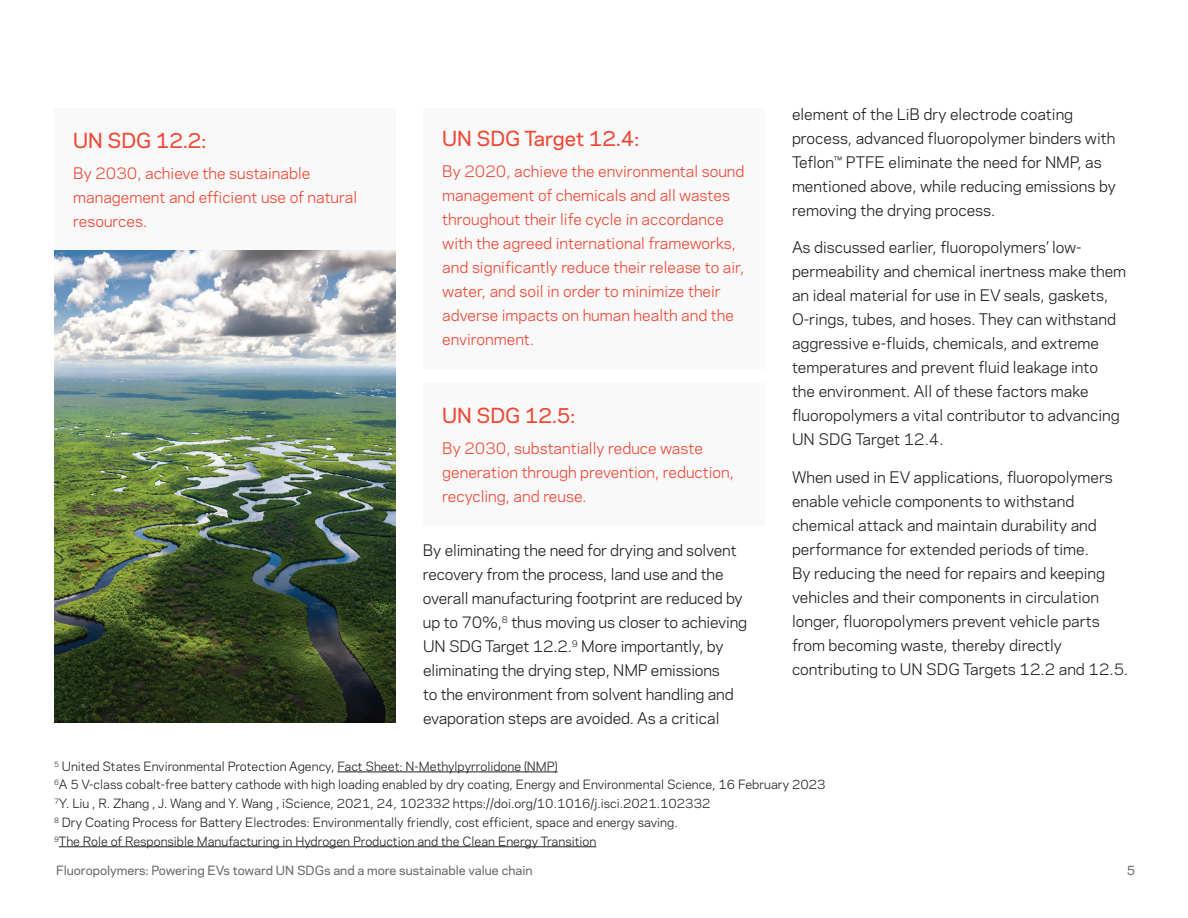
<style>
.page{position:relative;width:1188px;height:918px;background:#fff}
.page>*{position:absolute;margin:0;border:0;box-sizing:border-box;transform-origin:0 0}
.t1{font:500 19.5px "Chemours Sans";color:#ef4835}
.t2{font:15px/24px "Chemours Sans";color:#231f20}
.t3{font:15px/24px "Chemours Sans";color:#ef4835}
.t4{font:12px/18.8px "Chemours Sans";color:#231f20}
.t5{font:500 12px "Chemours Sans";color:#6c6d70}
</style>
<div class="page">
<div style="left:54px;top:108px;width:342px;height:142px;background:#f9f9f9"></div>
<div style="left:423px;top:383px;width:342px;height:143px;background:#f9f9f9"></div>
<div style="left:423px;top:108px;width:342px;height:260px;background:#f9f9f9"></div>
<img style="left:54px;top:250px;width:342px;height:473px">
<hr style="left:337px;top:772px;width:221px;height:1px;background:#231f20">
<hr style="left:59px;top:847px;width:537px;height:1px;background:#231f20">
<p class="t2" style="left:792px;top:101px;width:325px">element of the LiB dry electrode coating process, advanced fluoropolymer binders with Teflon™ PTFE eliminate the need for NMP, as mentioned above, while reducing emissions by removing the drying process.</p>
<p class="t2" style="left:792px;top:235px;width:336px">As discussed earlier, fluoropolymers’ low&shy;permeability and chemical inertness make them an ideal material for use in EV seals, gaskets, O-rings, tubes, and hoses. They can withstand aggressive e-fluids, chemicals, and extreme temperatures and prevent fluid leakage into<br>the environment. All of these factors make fluoropolymers a vital contributor to advancing UN SDG Target 12.4.</p>
<p class="t2" style="left:792px;top:464px;width:338px">When used in EV applications, fluoropolymers enable vehicle components to withstand chemical attack and maintain durability and performance for extended periods of time.<br>By reducing the need for repairs and keeping vehicles and their components in circulation longer, fluoropolymers prevent vehicle parts from becoming waste, thereby directly contributing to UN SDG Targets 12.2 and 12.5.</p>
<h1 class="t1" style="left:442px;top:124px;width:198px">UN SDG Target 12.4:</h1>
<p class="t3" style="left:442px;top:158px;width:304px">By 2020, achieve the environmental sound management of chemicals and all wastes throughout their life cycle in accordance with the agreed international frameworks, and significantly reduce their release to air, water, and soil in order to minimize their adverse impacts on human health and the environment.</p>
<h1 class="t1" style="left:73px;top:126px;width:135px">UN SDG 12.2:</h1>
<p class="t3" style="left:73px;top:160px;width:285px">By 2030, achieve the sustainable management and efficient use of natural resources.</p>
<h1 class="t1" style="left:442px;top:401px;width:135px">UN SDG 12.5:</h1>
<p class="t3" style="left:442px;top:435px;width:293px">By 2030, substantially reduce waste generation through prevention, reduction, recycling, and reuse.</p>
<p class="t2" style="left:423px;top:537px;width:326px">By eliminating the need for drying and solvent recovery from the process, land use and the overall manufacturing footprint are reduced by up to 70%,<sup>8</sup> thus moving us closer to achieving UN SDG Target 12.2.<sup>9</sup> More importantly, by eliminating the drying step, NMP emissions<br>to the environment from solvent handling and evaporation steps are avoided. As a critical</p>
<p class="t4" style="left:54px;top:756px;width:773px"><sup>5</sup> United States Environmental Protection Agency, Fact Sheet: N-Methylpyrrolidone (NMP)<br><sup>6</sup>A 5 V-class cobalt-free battery cathode with high loading enabled by dry coating, Energy and Environmental Science, 16 February 2023<br><sup>7</sup>Y. Liu , R. Zhang , J. Wang and Y. Wang , iScience, 2021, 24, 102332 https://doi.org/10.1016/j.isci.2021.102332<br><sup>8</sup> Dry Coating Process for Battery Electrodes: Environmentally friendly, cost efficient, space and energy saving.<br><sup>9</sup>The Role of Responsible Manufacturing in Hydrogen Production and the Clean Energy Transition</p>
<p class="t5" style="left:56px;top:861px;width:478px">Fluoropolymers: Powering EVs toward UN SDGs and a more sustainable value chain</p>
<p class="t5" style="left:1127px;top:861px;width:10px">5</p>
</div>
